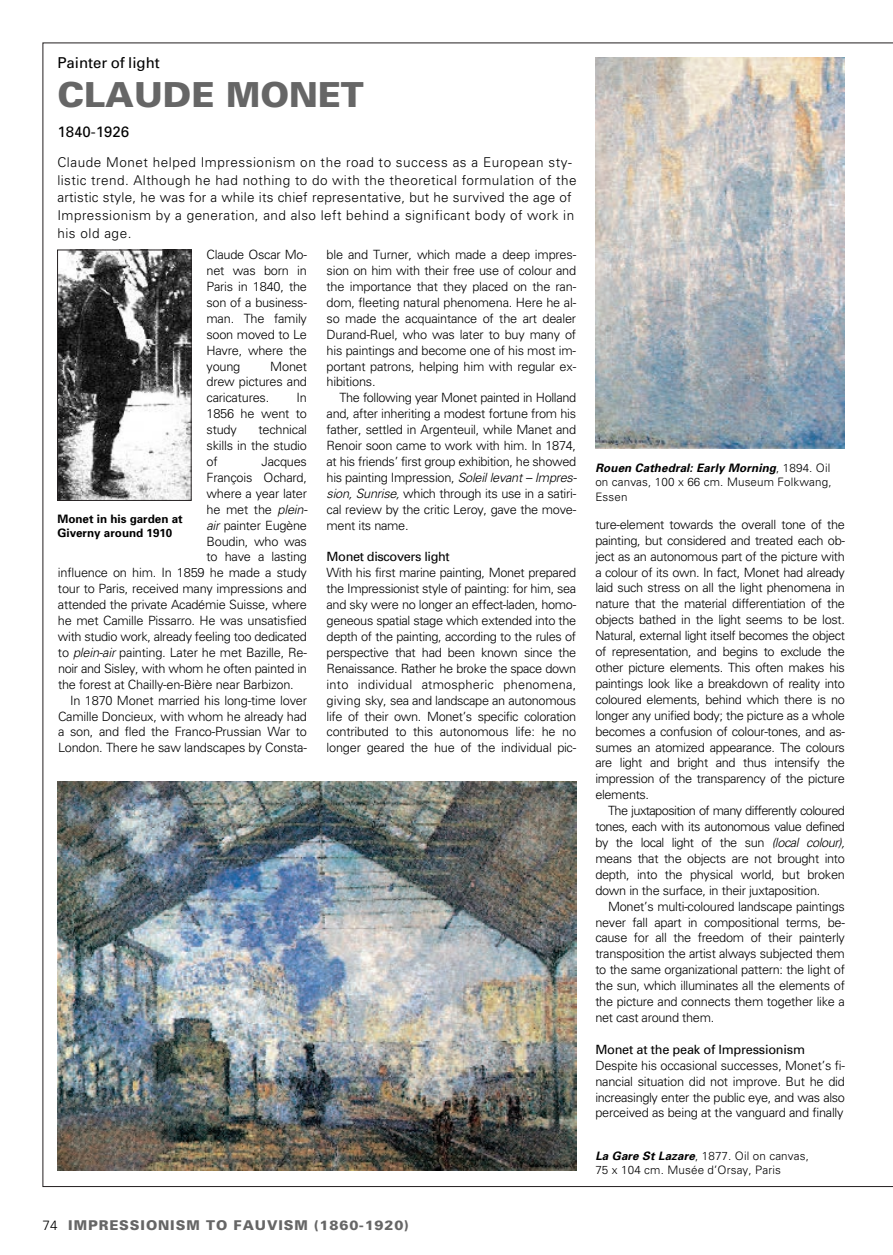
<style>
.page{position:relative;width:893px;height:1255px;background:#fff}
.page>*{position:absolute;margin:0;border:0;box-sizing:border-box;transform-origin:0 0}
.t1{font:900 34.5px "Univers";color:#666}
.t2{font:15px "Univers";color:#000}
.t3{font:300 13.5px/17.7px "Univers";letter-spacing:.035em;color:#000}
.t4{font:900 13.5px "Univers";letter-spacing:.065em;color:#666}
.t5{font:300 12.75px/15.9px "Univers";letter-spacing:-.015em;color:#000;text-align:justify}
.t6{font:12.75px "Univers";letter-spacing:-.015em;color:#000}
.t7{font:300 11.7px/14.2px "Univers";letter-spacing:.01em;color:#000}
.t8{font:700 11.7px/14.2px "Univers";color:#000}
.s1{font-style:italic}
.s2{font-weight:300;color:#000}
.s3{font-weight:700;font-style:italic}
</style>
<div class="page">
<img style="left:42px;top:42px;width:851px;height:1146px">
<p class="t2" style="left:57px;top:57px;width:104px">Painter of light</p>
<h1 class="t1" style="left:57px;top:82px;width:308px">CLAUDE MONET</h1>
<p class="t2" style="left:57px;top:126px;width:73px">1840-1926</p>
<p class="t3" style="left:57px;top:155px;width:521px">Claude Monet helped Impressionism on the road to success as a European sty&shy;listic trend. Although he had nothing to do with the theoretical formulation of the artistic style, he was for a while its chief representative, but he survived the age of Impressionism by a generation, and also left behind a significant body of work in his old age.</p>
<p class="t5" style="left:206px;top:248px;width:102px">Claude Oscar Mo&shy;net was born in Paris in 1840, the son of a business&shy;man. The family soon moved to Le Havre, where the young</p>
<p class="t5" style="left:206px;top:359px;width:102px;text-indent:64px">Monet drew pictures and caricatures.</p>
<p class="t5" style="left:206px;top:391px;width:102px;text-indent:90px">In 1856 he went to study</p>
<p class="t5" style="left:206px;top:423px;width:102px;text-indent:52px">technical skills in the studio of</p>
<p class="t5" style="left:262px;top:454px;width:47px">Jacques</p>
<p class="t5" style="left:206px;top:470px;width:102px">François Ochard,</p>
<p class="t5" style="left:206px;top:486px;width:102px">where a year later</p>
<p class="t5" style="left:206px;top:502px;width:102px">he met the <span class="s1">plein-</span></p>
<p class="t5" style="left:206px;top:518px;width:102px"><span class="s1">air</span> painter Eugène</p>
<p class="t5" style="left:206px;top:534px;width:102px">Boudin, who was</p>
<p class="t5" style="left:206px;top:550px;width:102px">to have a lasting</p>
<p class="t5" style="left:58px;top:566px;width:250px">influence on him. In 1859 he made a study</p>
<p class="t5" style="left:58px;top:582px;width:250px">tour to Paris, received many impressions and</p>
<p class="t5" style="left:58px;top:598px;width:251px">attended the private Académie Suisse, where</p>
<p class="t5" style="left:58px;top:613px;width:250px">he met Camille Pissarro. He was unsatisfied</p>
<p class="t5" style="left:58px;top:629px;width:251px">with studio work, already feeling too dedicated</p>
<p class="t5" style="left:58px;top:645px;width:251px">to <span class="s1">plein-air</span> painting<span class="s1">.</span> Later he met Bazille, Re-</p>
<p class="t5" style="left:58px;top:661px;width:251px">noir and Sisley, with whom he often painted in</p>
<p class="t5" style="left:58px;top:677px;width:237px">the forest at Chailly-en-Bière near Barbizon.</p>
<p class="t5" style="left:70px;top:693px;width:238px">In 1870 Monet married his long-time lover</p>
<p class="t5" style="left:58px;top:709px;width:250px">Camille Doncieux, with whom he already had</p>
<p class="t5" style="left:58px;top:725px;width:250px">a son, and fled the Franco-Prussian War to</p>
<p class="t5" style="left:58px;top:741px;width:250px">London. There he saw landscapes by Consta-</p>
<p class="t8" style="left:57px;top:513px;width:127px">Monet in his garden at<br>Giverny around 1910</p>
<p class="t5" style="left:327px;top:248px;width:251px">ble and Turner, which made a deep impres&shy;sion on him with their free use of colour and the importance that they placed on the ran&shy;dom, fleeting natural phenomena. Here he al&shy;so made the acquaintance of the art dealer Durand-Ruel, who was later to buy many of his paintings and become one of his most im&shy;portant patrons, helping him with regular ex&shy;hibitions.</p>
<p class="t5" style="left:327px;top:391px;width:251px;text-indent:13px">The following year Monet painted in Holland and, after inheriting a modest fortune from his father, settled in Argenteuil, while Manet and Renoir soon came to work with him. In 1874, at his friends’ first group exhibition, he showed his painting Impression, <span class="s1">Soleil levant – Impres&shy;sion, Sunrise,</span> which through its use in a satiri&shy;cal review by the critic Leroy, gave the move&shy;ment its name.</p>
<p class="t6" style="left:327px;top:552px;width:125px">Monet discovers light</p>
<p class="t5" style="left:327px;top:566px;width:251px">With his first marine painting, Monet prepared the Impressionist style of painting: for him, sea and sky were no longer an effect-laden, homo&shy;geneous spatial stage which extended into the depth of the painting, according to the rules of perspective that had been known since the Renaissance. Rather he broke the space down into individual atmospheric phenomena, giving sky, sea and landscape an autonomous life of their own. Monet’s specific coloration contributed to this autonomous life: he no longer geared the hue of the individual pic-</p>
<p class="t4" style="left:43px;top:1220px;width:368px"><span class="s2">74</span> IMPRESSIONISM TO FAUVISM (1860-1920)</p>
<p class="t7" style="left:595px;top:462px;width:238px;text-align:justify"><span class="s3">Rouen Cathedral: Early Morning</span>, 1894. Oil on canvas, 100 x 66 cm. Museum Folkwang, Essen</p>
<p class="t5" style="left:595px;top:517px;width:251px">ture-element towards the overall tone of the painting, but considered and treated each ob&shy;ject as an autonomous part of the picture with a colour of its own. In fact, Monet had already laid such stress on all the light phenomena in nature that the material differentiation of the objects bathed in the light seems to be lost.<br>Natural, external light itself becomes the object of representation, and begins to exclude the other picture elements. This often makes his paintings look like a breakdown of reality into coloured elements, behind which there is no longer any unified body; the picture as a whole becomes a confusion of colour-tones, and as&shy;sumes an atomized appearance. The colours are light and bright and thus intensify the impression of the transparency of the picture elements.</p>
<p class="t5" style="left:595px;top:803px;width:251px;text-indent:13px">The juxtaposition of many differently coloured tones, each with its autonomous value defined by the local light of the sun <span class="s1">(local colour), </span>means that the objects are not brought into depth, into the physical world, but broken down in the surface, in their juxtaposition.</p>
<p class="t5" style="left:595px;top:899px;width:251px;text-indent:13px">Monet’s multi-coloured landscape paintings never fall apart in compositional terms, be&shy;cause for all the freedom of their painterly transposition the artist always subjected them to the same organizational pattern: the light of the sun, which illuminates all the elements of the picture and connects them together like a net cast around them.</p>
<p class="t6" style="left:595px;top:1044px;width:211px">Monet at the peak of Impressionism</p>
<p class="t5" style="left:595px;top:1058px;width:251px">Despite his occasional successes, Monet’s fi&shy;nancial situation did not improve. But he did increasingly enter the public eye, and was also perceived as being at the vanguard and finally</p>
<p class="t7" style="left:595px;top:1149px;width:215px"><span class="s3">La Gare St Lazare</span>, 1877. Oil on canvas,<br>75 x 104 cm. Musée d’Orsay, Paris</p>
</div>
